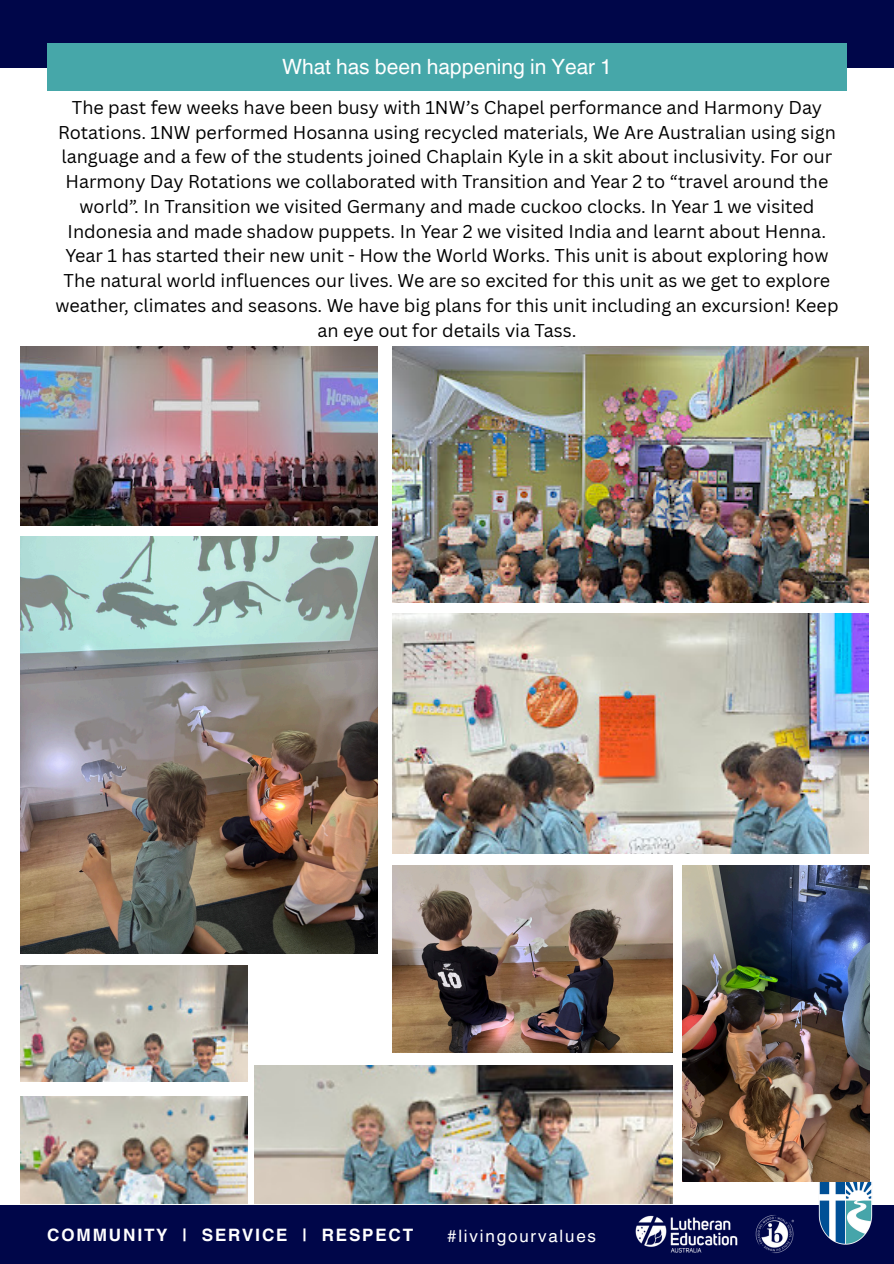
<style>
.page{position:relative;width:894px;height:1264px;background:#fff}
.page>*{position:absolute;margin:0;border:0;box-sizing:border-box;transform-origin:0 0}
.t1{font:21px "Helvetica World";color:#fff}
.t2{font:18px/24.8px "Canva Sans";color:#000;text-align:center}
.t3{font:700 17.1px "Helvetica World";letter-spacing:.105em;color:#fff}
.t4{font:17.1px "Helvetica World";letter-spacing:.105em;color:#fff}
</style>
<div class="page">
<div style="left:0;top:1204px;width:893px;height:59px;background:#000649"></div>
<img style="left:815px;top:1181px;width:62px;height:64px">
<img style="left:635px;top:1215px;width:159px;height:38px">
<img style="left:20px;top:965px;width:228px;height:116px">
<img style="left:20px;top:346px;width:357px;height:179px">
<img style="left:393px;top:613px;width:475px;height:240px">
<img style="left:393px;top:346px;width:475px;height:256px">
<img style="left:20px;top:1096px;width:228px;height:107px">
<img style="left:255px;top:1065px;width:417px;height:138px">
<div style="left:0;top:0;width:893px;height:67px;background:#000649"></div>
<div style="left:47px;top:44px;width:799px;height:47px;background:#46a7a9"></div>
<img style="left:20px;top:537px;width:357px;height:416px">
<img style="left:393px;top:865px;width:279px;height:187px">
<img style="left:682px;top:865px;width:186px;height:316px">
<p class="t1" style="left:282px;top:54px;width:331px">What has been happening in Year 1</p>
<p class="t2" style="left:55px;top:94px;width:784px">The past few weeks have been busy with 1NW’s Chapel performance and Harmony Day Rotations. 1NW performed Hosanna using recycled materials, We Are Australian using sign language and a few of the students joined Chaplain Kyle in a skit about inclusivity. For our Harmony Day Rotations we collaborated with Transition and Year 2 to “travel around the world”. In Transition we visited Germany and made cuckoo clocks. In Year 1 we visited Indonesia and made shadow puppets. In Year 2 we visited India and learnt about Henna.<br>Year 1 has started their new unit - How the World Works. This unit is about exploring how The natural world influences our lives. We are so excited for this unit as we get to explore weather, climates and seasons. We have big plans for this unit including an excursion! Keep an eye out for details via Tass.</p>
<h1 class="t3" style="left:47px;top:1220px;width:367px">COMMUNITY | SERVICE | RESPECT</h1>
<p class="t4" style="left:447px;top:1225px;width:151px">#livingourvalues</p>
</div>
